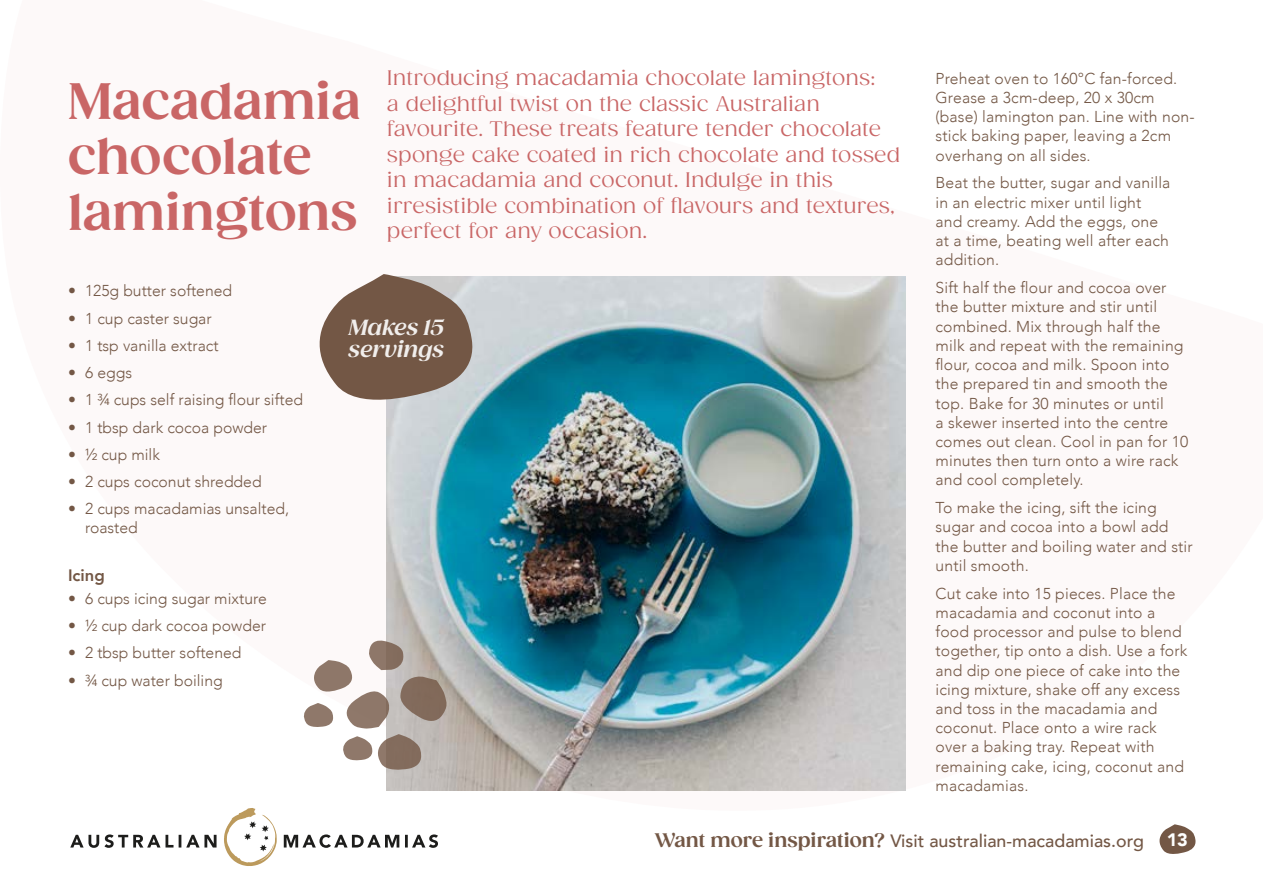
<style>
.page{position:relative;width:1263px;height:893px;background:#fff}
.page>*{position:absolute;margin:0;border:0;box-sizing:border-box;transform-origin:0 0}
.Recipe_Headings{font:700 49.5px/55.5px "Gazpacho";color:#c96666}
.Qty{font:italic 700 21.15px/22.2px "Gazpacho";color:#f1eeec}
.Recipe_Intro{font:20.25px/25.5px "Gazpacho";color:#c96666}
.t1{font:900 18px "Avenir";color:#fff}
.t2{font:500 17.85px "Avenir";color:#735745}
.Recipe_sub_heading{font:800 16.5px "Avenir";color:#735745}
.Recipe_text{font:300 15.75px/19.2px "Avenir";letter-spacing:.01em;color:#735745}
.s1{font-family:"Gazpacho";font-weight:700;font-size:18.9px}
</style>
<div class="page">
<svg style="left:70px;top:834px;width:147px;height:14px"></svg>
<svg style="left:284px;top:834px;width:154px;height:14px"></svg>
<svg style="left:224px;top:808px;width:53px;height:58px"></svg>
<img style="left:387px;top:276px;width:519px;height:515px">
<svg style="left:304px;top:640px;width:144px;height:131px"></svg>
<svg style="left:319px;top:274px;width:157px;height:136px;background:#968377"></svg>
<svg style="left:1159px;top:824px;width:37px;height:30px"></svg>
<p class="Recipe_Intro" style="left:387px;top:65px;width:515px">Introducing macadamia chocolate lamingtons:<br>a delightful twist on the classic Australian favourite. These treats feature tender chocolate sponge cake coated in rich chocolate and tossed in macadamia and coconut. Indulge in this irresistible combination of flavours and textures, perfect for any occasion.</p>
<p class="Recipe_Headings" style="left:68px;top:74px;width:294px">Macadamia chocolate lamingtons</p>
<p class="Recipe_text" style="left:935px;top:69px;width:261px">Preheat oven to 160°C fan-forced.<br>Grease a 3cm-deep, 20 x 30cm (base) lamington pan. Line with non&shy;stick baking paper, leaving a 2cm overhang on all sides.</p>
<p class="Recipe_text" style="left:935px;top:173px;width:236px">Beat the butter, sugar and vanilla in an electric mixer until light and creamy. Add the eggs, one at a time, beating well after each addition.</p>
<p class="Recipe_text" style="left:935px;top:278px;width:254px">Sift half the flour and cocoa over the butter mixture and stir until combined. Mix through half the milk and repeat with the remaining flour, cocoa and milk. Spoon into the prepared tin and smooth the top. Bake for 30 minutes or until<br>a skewer inserted into the centre comes out clean. Cool in pan for 10 minutes then turn onto a wire rack and cool completely.</p>
<p class="Recipe_text" style="left:935px;top:498px;width:259px">To make the icing, sift the icing sugar and cocoa into a bowl add the butter and boiling water and stir until smooth.</p>
<p class="Recipe_text" style="left:935px;top:584px;width:253px">Cut cake into 15 pieces. Place the macadamia and coconut into a food processor and pulse to blend together, tip onto a dish. Use a fork and dip one piece of cake into the icing mixture, shake off any excess and toss in the macadamia and coconut. Place onto a wire rack over a baking tray. Repeat with remaining cake, icing, coconut and macadamias.</p>
<p class="Recipe_text" style="left:68px;top:281px;width:166px">• 125g butter softened</p>
<p class="Recipe_text" style="left:68px;top:309px;width:145px">• 1 cup caster sugar</p>
<p class="Recipe_text" style="left:68px;top:336px;width:152px">• 1 tsp vanilla extract</p>
<p class="Recipe_text" style="left:68px;top:363px;width:66px">• 6 eggs</p>
<p class="Recipe_text" style="left:68px;top:390px;width:236px">• 1 ¾ cups self raising flour sifted</p>
<p class="Recipe_text" style="left:68px;top:418px;width:201px">• 1 tbsp dark cocoa powder</p>
<p class="Recipe_text" style="left:68px;top:445px;width:93px">• ½ cup milk</p>
<p class="Recipe_text" style="left:68px;top:472px;width:195px">• 2 cups coconut shredded</p>
<p class="Recipe_text" style="left:85px;top:500px;width:206px;line-height:18.8px;text-indent:-17px">• 2 cups macadamias unsalted, roasted</p>
<p class="Recipe_sub_heading" style="left:68px;top:562px;width:38px">Icing</p>
<p class="Recipe_text" style="left:68px;top:589px;width:200px">• 6 cups icing sugar mixture</p>
<p class="Recipe_text" style="left:68px;top:616px;width:199px">• ½ cup dark cocoa powder</p>
<p class="Recipe_text" style="left:68px;top:643px;width:175px">• 2 tbsp butter softened</p>
<p class="Recipe_text" style="left:68px;top:671px;width:156px">• ¾ cup water boiling</p>
<p class="Qty" style="left:349px;top:316px;width:97px">Makes 15 servings</p>
<p class="t2" style="left:655px;top:826px;width:491px"><span class="s1">Want more inspiration?</span> Visit australian-macadamias.org</p>
<p class="t1" style="left:1167px;top:824px;width:22px">13</p>
</div>
